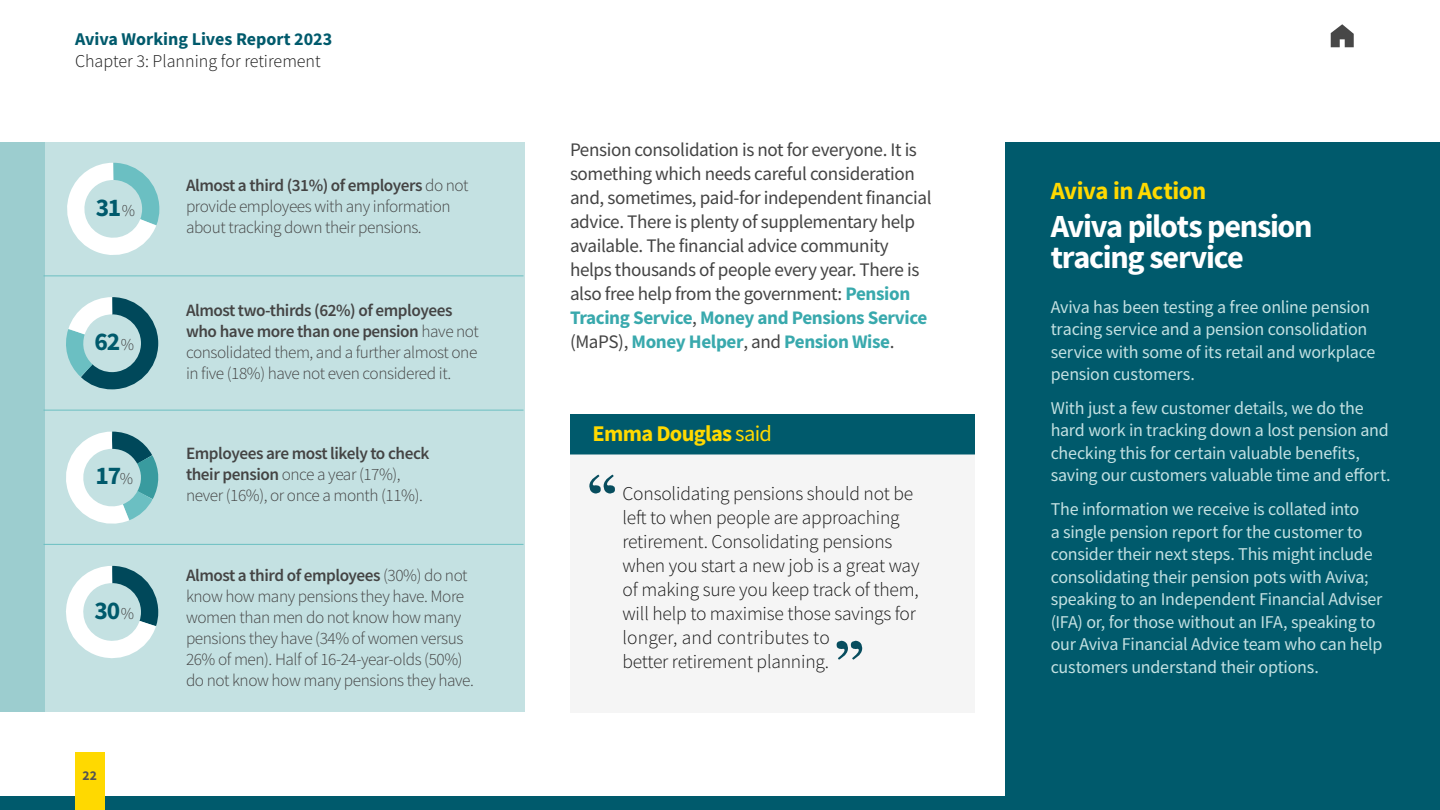
<style>
.page{position:relative;width:1440px;height:810px;background:#fff}
.page>*{position:absolute;margin:0;border:0;box-sizing:border-box;transform-origin:0 0}
.t1{font:700 32.25px/30.8px "Source Sans Pro";letter-spacing:-.04em;color:#fff}
.t2{font:700 25.5px "Source Sans Pro";letter-spacing:-.05em;color:#005a6c}
.t3{font:700 24.75px "Source Sans Pro";letter-spacing:-.02em;color:#ffd900}
.t4{font:700 22.5px "Source Sans Pro";letter-spacing:-.03em;color:#ffd900}
.t5{font:300 19.5px/24px "Source Sans Pro";letter-spacing:-.01em;color:#191919}
.t6{font:19.12px/24px "Source Sans Pro";letter-spacing:-.02em;color:#444}
.t7{font:18px/22.5px "Source Sans Pro";letter-spacing:-.015em;color:#c4e1e2}
.t8{font:300 18px "Source Sans Pro";color:#191919}
.t9{font:700 18px "Source Sans Pro";color:#005a6c}
.t10{font:300 17.25px/21px "Source Sans Pro";letter-spacing:-.025em;color:#444}
.t11{font:700 13.5px "Source Sans Pro";color:#535353}
.s1{font-weight:300;font-size:16.58px;color:#444}
.s2{font-weight:600}
.s3{font-weight:700;color:#39a9ad}
.s4{font-weight:400}
</style>
<div class="page">
<div style="left:0;top:142px;width:480px;height:570px;background:#9ccdcf"></div>
<div style="left:45px;top:142px;width:480px;height:570px;background:#c4e1e2"></div>
<svg style="left:66px;top:297px;width:93px;height:93px"></svg>
<svg style="left:66px;top:431px;width:93px;height:93px"></svg>
<svg style="left:66px;top:565px;width:93px;height:89px"></svg>
<svg style="left:67px;top:162px;width:93px;height:89px"></svg>
<div style="left:1006px;top:142px;width:434px;height:668px;background:#005a6c"></div>
<div style="left:570px;top:414px;width:405px;height:298px;background:#f5f5f5"></div>
<div style="left:570px;top:414px;width:405px;height:40px;background:#005a6c"></div>
<svg style="left:589px;top:475px;width:26px;height:19px"></svg>
<svg style="left:836px;top:640px;width:27px;height:20px"></svg>
<hr style="left:44px;top:276px;width:480px;height:1px;background:#6bbfc2">
<hr style="left:44px;top:410px;width:480px;height:1px;background:#6bbfc2">
<hr style="left:44px;top:544px;width:480px;height:1px;background:#6bbfc2">
<svg style="left:1331px;top:24px;width:23px;height:23px"></svg>
<div style="left:0;top:796px;width:1440px;height:14px;background:#005a6c"></div>
<div style="left:75px;top:753px;width:29px;height:57px;background:#ffd900"></div>
<p class="t9" style="left:75px;top:27px;width:259px">Aviva Working Lives Report 2023</p>
<p class="t8" style="left:75px;top:50px;width:247px">Chapter 3: Planning for retirement</p>
<h2 class="t2" style="left:96px;top:190px;width:41px">31<span class="s1">%</span></h2>
<h2 class="t2" style="left:95px;top:324px;width:41px">62<span class="s1">%</span></h2>
<h2 class="t2" style="left:96px;top:459px;width:39px">17<span class="s1">%</span></h2>
<h2 class="t2" style="left:95px;top:593px;width:41px">30<span class="s1">%</span></h2>
<p class="t11" style="left:83px;top:766px;width:16px">22</p>
<p class="t10" style="left:186px;top:175px;width:284px"><span class="s2">Almost a third (31%) of employers</span> do not provide employees with any information about tracking down their pensions.</p>
<p class="t10" style="left:186px;top:300px;width:294px"><span class="s2">Almost two-thirds (62%) of employees who have more than one pension</span> have not consolidated them, and a further almost one in five (18%) have not even considered it.</p>
<p class="t10" style="left:186px;top:443px;width:245px"><span class="s2">Employees are most likely to check their pension</span> once a year (17%), never (16%), or once a month (11%).</p>
<p class="t10" style="left:186px;top:565px;width:290px"><span class="s2">Almost a third of employees</span> (30%) do not know how many pensions they have. More women than men do not know how many pensions they have (34% of women versus 26% of men). Half of 16-24-year-olds (50%) do not know how many pensions they have.</p>
<p class="t6" style="left:570px;top:138px;width:363px">Pension consolidation is not for everyone. It is something which needs careful consideration and, sometimes, paid-for independent financial advice. There is plenty of supplementary help available. The financial advice community helps thousands of people every year. There is also free help from the government: <span class="s3">Pension Tracing Service</span>, <span class="s3">Money and Pensions Service </span>(MaPS), <span class="s3">Money Helper</span>, and <span class="s3">Pension Wise</span>.</p>
<p class="t4" style="left:592px;top:418px;width:181px">Emma Douglas <span class="s4">said</span></p>
<p class="t5" style="left:622px;top:481px;width:299px">Consolidating pensions should not be left to when people are approaching retirement. Consolidating pensions when you start a new job is a great way of making sure you keep track of them, will help to maximise those savings for longer, and contributes to<br>better retirement planning.</p>
<h3 class="t3" style="left:1051px;top:174px;width:157px">Aviva in Action</h3>
<h1 class="t1" style="left:1051px;top:210px;width:263px">Aviva pilots pension tracing service</h1>
<p class="t7" style="left:1051px;top:295px;width:326px">Aviva has been testing a free online pension tracing service and a pension consolidation service with some of its retail and workplace pension customers.</p>
<p class="t7" style="left:1051px;top:396px;width:341px">With just a few customer details, we do the hard work in tracking down a lost pension and checking this for certain valuable benefits, saving our customers valuable time and effort.</p>
<p class="t7" style="left:1051px;top:498px;width:333px">The information we receive is collated into<br>a single pension report for the customer to consider their next steps. This might include consolidating their pension pots with Aviva; speaking to an Independent Financial Adviser (IFA) or, for those without an IFA, speaking to our Aviva Financial Advice team who can help customers understand their options.</p>
</div>
